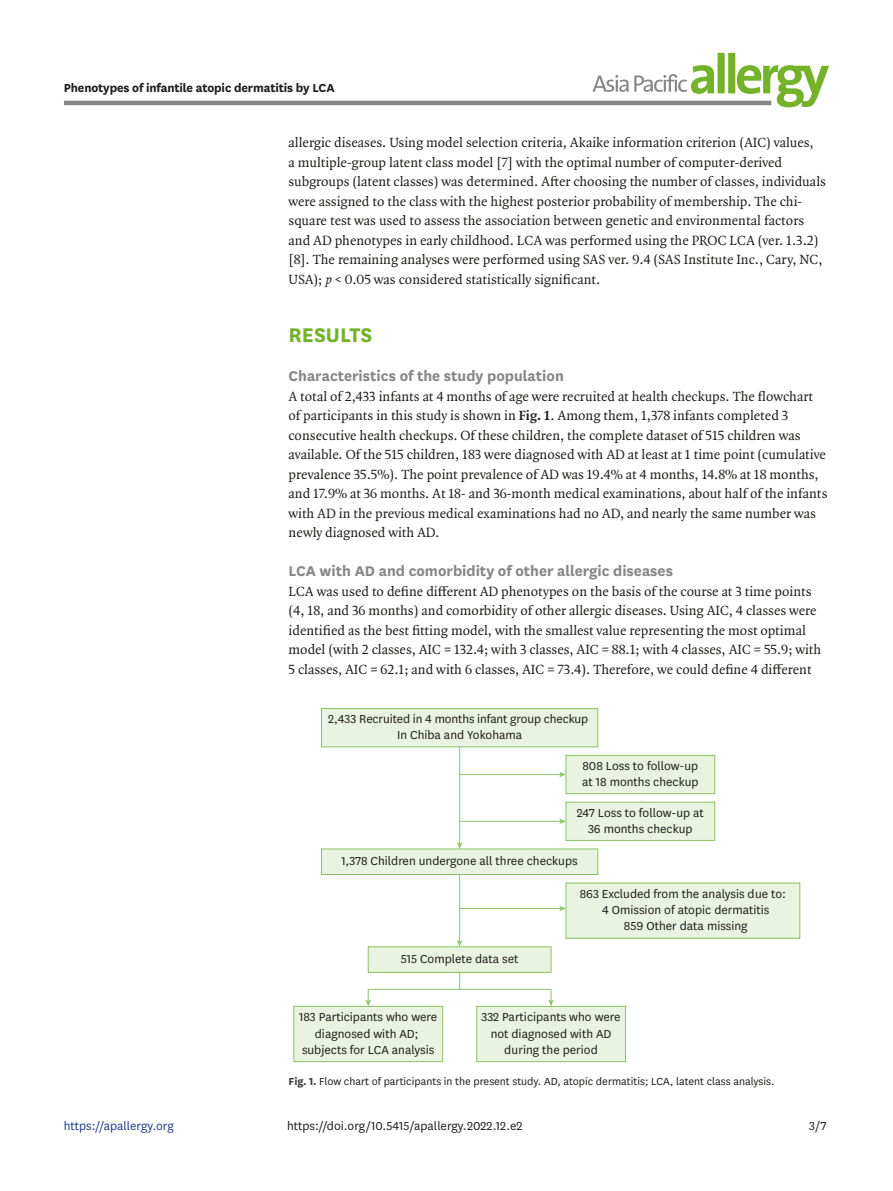
<style>
.page{position:relative;width:893px;height:1191px;background:#fff}
.page>*{position:absolute;margin:0;border:0;box-sizing:border-box;transform-origin:0 0}
.body_title1{font:700 23.1px "National";color:#73b229}
.body_title2{font:700 16.5px "National";color:#878787}
.body_title2_stacked{font:700 16.5px "National";color:#878787}
.body_p_first{font:14.25px/19.5px "Quadraat OT";color:#1d1d1b}
.doi_running_footer{font:13.5px/16.2px "National";color:#1d1d1b;text-align:center}
.alt-title-type{font:700 13.5px "National";letter-spacing:-.01em;color:#1d1d1b}
.t1{font:13.5px "National";color:#213b8f}
.fig_caption{font:12px "National";color:#1d1d1b}
.s1{font-style:italic}
.s2{font-weight:700}
.s3{font-weight:700;color:#3d3d3c}
</style>
<div class="page">
<hr style="left:64px;top:101px;width:707px;height:4px;background:#878787">
<svg style="left:593px;top:53px;width:236px;height:54px"></svg>
<div style="left:321px;top:708px;width:277px;height:39px;background:#eaf3df"></div>
<div style="left:566px;top:755px;width:149px;height:39px;border:1px solid #8fc46d"></div>
<div style="left:566px;top:755px;width:149px;height:38px;background:#eaf3df"></div>
<div style="left:566px;top:802px;width:149px;height:39px;border:1px solid #8fc46d"></div>
<div style="left:566px;top:802px;width:149px;height:38px;background:#eaf3df"></div>
<div style="left:566px;top:883px;width:234px;height:55px;background:#eaf3df"></div>
<div style="left:321px;top:848px;width:277px;height:27px;border:1px solid #8fc46d"></div>
<div style="left:321px;top:849px;width:277px;height:25px;background:#eaf3df"></div>
<div style="left:368px;top:946px;width:183px;height:26px;background:#eaf3df"></div>
<div style="left:293px;top:1006px;width:150px;height:56px;border:1px solid #8fc46d"></div>
<div style="left:294px;top:1006px;width:149px;height:55px;background:#eaf3df"></div>
<div style="left:476px;top:1006px;width:150px;height:56px;border:1px solid #8fc46d"></div>
<div style="left:477px;top:1006px;width:148px;height:55px;background:#eaf3df"></div>
<hr style="left:459px;top:747px;width:1px;height:97px;background:#8fc46d">
<svg style="left:457px;top:842px;width:5px;height:7px"></svg>
<hr style="left:459px;top:874px;width:1px;height:68px;background:#8fc46d">
<svg style="left:457px;top:940px;width:5px;height:6px"></svg>
<hr style="left:460px;top:774px;width:101px;height:1px;background:#8fc46d">
<svg style="left:559px;top:771px;width:7px;height:6px"></svg>
<hr style="left:460px;top:821px;width:101px;height:1px;background:#8fc46d">
<svg style="left:559px;top:818px;width:7px;height:6px"></svg>
<hr style="left:460px;top:908px;width:101px;height:1px;background:#8fc46d">
<svg style="left:559px;top:905px;width:7px;height:6px"></svg>
<div style="left:368px;top:989px;width:183px;height:13px;border:1px solid #8fc46d"></div>
<svg style="left:365px;top:999px;width:6px;height:7px"></svg>
<svg style="left:548px;top:999px;width:6px;height:7px"></svg>
<svg style="left:459px;top:972px;width:1px;height:17px"></svg>
<p class="alt-title-type" style="left:64px;top:78px;width:272px">Phenotypes of infantile atopic dermatitis by LCA</p>
<p class="body_p_first" style="left:289px;top:133px;width:539px">allergic diseases. Using model selection criteria, Akaike information criterion (AIC) values,<br>a multiple-group latent class model [7] with the optimal number of computer-derived subgroups (latent classes) was determined. After choosing the number of classes, individuals were assigned to the class with the highest posterior probability of membership. The chi&shy;square test was used to assess the association between genetic and environmental factors and AD phenotypes in early childhood. LCA was performed using the PROC LCA (ver. 1.3.2) [8]. The remaining analyses were performed using SAS ver. 9.4 (SAS Institute Inc., Cary, NC, USA); <span class="s1">p</span> &lt; 0.05 was considered statistically significant.</p>
<p class="body_title1" style="left:289px;top:319px;width:85px">RESULTS</p>
<p class="body_title2_stacked" style="left:289px;top:364px;width:277px">Characteristics of the study population</p>
<p class="body_p_first" style="left:289px;top:386px;width:540px">A total of 2,433 infants at 4 months of age were recruited at health checkups. The flowchart of participants in this study is shown in <span class="s2">Fig. 1</span>. Among them, 1,378 infants completed 3 consecutive health checkups. Of these children, the complete dataset of 515 children was available. Of the 515 children, 183 were diagnosed with AD at least at 1 time point (cumulative prevalence 35.5%). The point prevalence of AD was 19.4% at 4 months, 14.8% at 18 months, and 17.9% at 36 months. At 18- and 36-month medical examinations, about half of the infants with AD in the previous medical examinations had no AD, and nearly the same number was newly diagnosed with AD.</p>
<p class="body_title2" style="left:289px;top:559px;width:386px">LCA with AD and comorbidity of other allergic diseases</p>
<p class="body_p_first" style="left:289px;top:581px;width:534px">LCA was used to define different AD phenotypes on the basis of the course at 3 time points (4, 18, and 36 months) and comorbidity of other allergic diseases. Using AIC, 4 classes were identified as the best fitting model, with the smallest value representing the most optimal model (with 2 classes, AIC = 132.4; with 3 classes, AIC = 88.1; with 4 classes, AIC = 55.9; with 5 classes, AIC = 62.1; and with 6 classes, AIC = 73.4). Therefore, we could define 4 different</p>
<p class="doi_running_footer" style="left:328px;top:710px;width:262px">2,433 Recruited in 4 months infant group checkup<br>In Chiba and Yokohama</p>
<p class="doi_running_footer" style="left:582px;top:757px;width:118px;text-align:left">808 Loss to follow-up at 18 months checkup</p>
<p class="doi_running_footer" style="left:577px;top:804px;width:129px">247 Loss to follow-up at<br>36 months checkup</p>
<p class="doi_running_footer" style="left:342px;top:852px;width:237px">1,378 Children undergone all three checkups</p>
<p class="doi_running_footer" style="left:401px;top:950px;width:119px">515 Complete data set</p>
<p class="doi_running_footer" style="left:580px;top:885px;width:208px">863 Excluded from the analysis due to:<br>4 Omission of atopic dermatitis<br>859 Other data missing</p>
<p class="doi_running_footer" style="left:299px;top:1008px;width:140px">183 Participants who were diagnosed with AD; subjects for LCA analysis</p>
<p class="doi_running_footer" style="left:481px;top:1008px;width:141px">332 Participants who were not diagnosed with AD during the period</p>
<p class="fig_caption" style="left:289px;top:1073px;width:488px"><span class="s3">Fig. 1.</span> Flow chart of participants in the present study. AD, atopic dermatitis; LCA, latent class analysis.</p>
<p class="t1" style="left:64px;top:1116px;width:112px">https://apallergy.org</p>
<p class="doi_running_footer" style="left:809px;top:1116px;width:19px">3/7</p>
<p class="doi_running_footer" style="left:287px;top:1116px;width:237px">https://doi.org/10.5415/apallergy.2022.12.e2</p>
</div>
